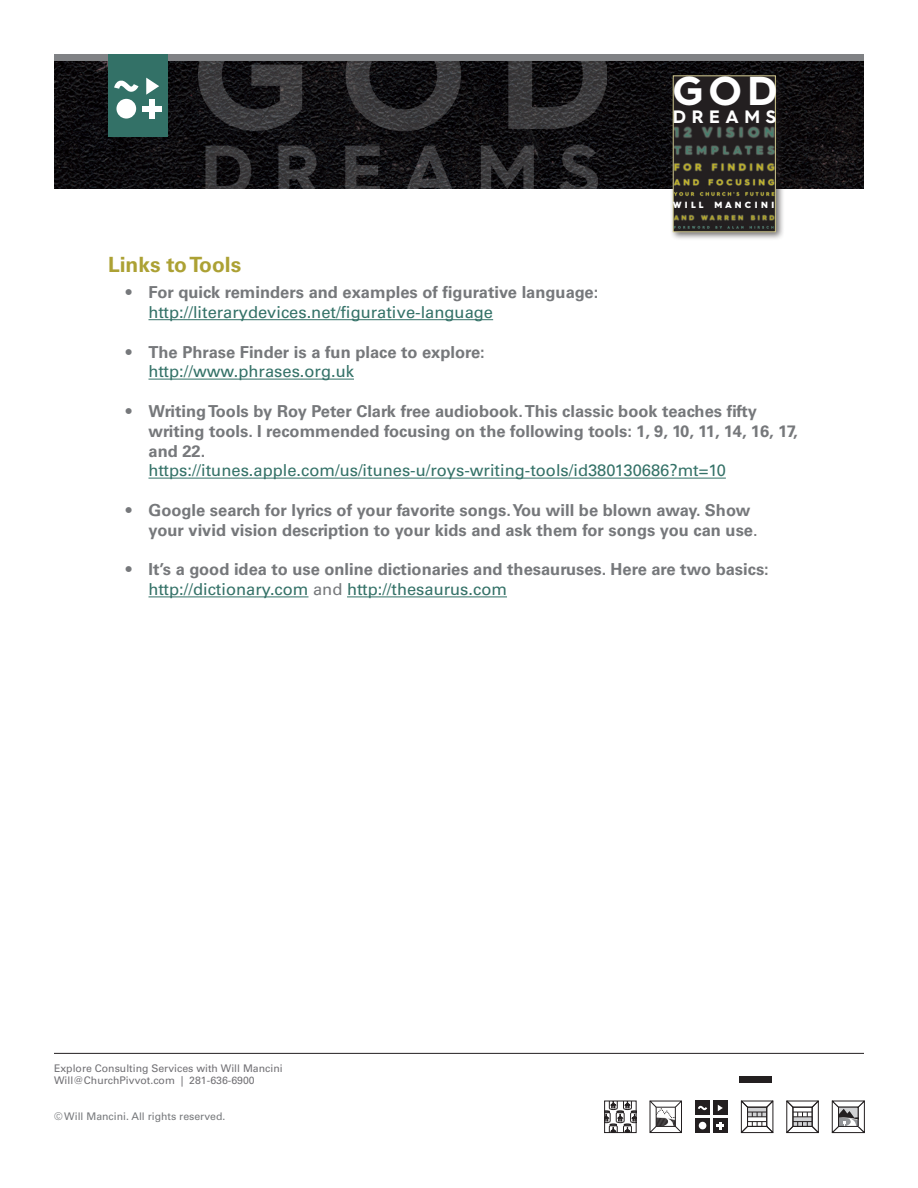
<style>
.page{position:relative;width:918px;height:1188px;background:#fff}
.page>*{position:absolute;margin:0;border:0;box-sizing:border-box;transform-origin:0 0}
.t1{font:700 40.5px "Hurme Geometric Sans 4";color:#fff}
.t2{font:700 21px "Univers LT Std";color:#aca134}
.t3{font:700 18px "Hurme Geometric Sans 4";letter-spacing:.31em;color:#fff}
.t4{font:700 16.5px/19.8px "Univers LT Std";color:#76787b}
.t5{font:16.5px "Univers LT Std";color:#337167}
.t6{font:10.5px/12.8px "Univers LT Std";color:#717074}
.t7{font:10.5px "Univers LT Std";color:#76787b}
.t8{font:900 9px "Hurme Geometric Sans 4";color:#fff}
.s1{font-weight:400}
.s2{color:#76787b}
</style>
<div class="page">
<hr style="left:148px;top:319px;width:345px;height:1px;background:#337167">
<hr style="left:148px;top:379px;width:206px;height:1px;background:#337167">
<hr style="left:148px;top:478px;width:578px;height:1px;background:#337167">
<hr style="left:148px;top:596px;width:161px;height:1px;background:#337167">
<hr style="left:347px;top:596px;width:160px;height:1px;background:#337167">
<hr style="left:54px;top:1053px;width:810px;height:1px;background:#231f20">
<svg style="left:831px;top:1100px;width:34px;height:34px"></svg>
<div style="left:838px;top:1107px;width:20px;height:20px;border:1px solid #231f20"></div>
<svg style="left:695px;top:1118px;width:15px;height:15px"></svg>
<div style="left:713px;top:1118px;width:15px;height:15px;background:#231f20"></div>
<div style="left:713px;top:1101px;width:15px;height:14px;background:#231f20"></div>
<svg style="left:717px;top:1122px;width:7px;height:7px"></svg>
<div style="left:699px;top:1122px;width:7px;height:7px;background:#fff;border-radius:50%"></div>
<svg style="left:718px;top:1105px;width:5px;height:6px"></svg>
<div style="left:695px;top:1101px;width:15px;height:14px;background:#231f20"></div>
<svg style="left:698px;top:1106px;width:9px;height:4px"></svg>
<svg style="left:606px;top:1103px;width:28px;height:28px"></svg>
<div style="left:604px;top:1101px;width:32px;height:32px;border:1px solid #231f20"></div>
<svg style="left:740px;top:1100px;width:34px;height:34px"></svg>
<svg style="left:649px;top:1100px;width:33px;height:34px"></svg>
<svg style="left:786px;top:1100px;width:33px;height:34px"></svg>
<img style="left:54px;top:61px;width:810px;height:128px">
<img style="left:198px;top:61px;width:409px;height:128px">
<div style="left:54px;top:54px;width:810px;height:7px;background:#808285"></div>
<div style="left:108px;top:54px;width:60px;height:82px;background:#337167"></div>
<svg style="left:114px;top:80px;width:25px;height:12px"></svg>
<svg style="left:146px;top:78px;width:13px;height:17px"></svg>
<div style="left:116px;top:99px;width:20px;height:20px;background:#fff;border-radius:50%"></div>
<div style="left:143px;top:106px;width:19px;height:5px;background:#fff"></div>
<div style="left:149px;top:99px;width:6px;height:19px;background:#fff"></div>
<div style="left:669px;top:72px;width:115px;height:169px;background:#231f20;opacity:.65"></div>
<img style="left:675px;top:77px;width:99px;height:153px">
<div style="left:673px;top:75px;width:103px;height:157px;border:1px solid #d0c88e"></div>
<div style="left:740px;top:1077px;width:32px;height:6px;background:#231f20"></div>
<p class="t1" style="left:673px;top:62px;width:106px">GOD</p>
<p class="t3" style="left:673px;top:104px;width:105px">DREAMS</p>
<p class="t8" style="left:673px;top:199px;width:32px">W I L L</p>
<p class="t8" style="left:714px;top:199px;width:61px">M A N C I N I</p>
<p class="t2" style="left:108px;top:252px;width:135px">Links to Tools</p>
<p class="t4" style="left:126px;top:283px;width:474px"><span class="s1">•</span> For quick reminders and examples of figurative language:</p>
<p class="t5" style="left:148px;top:302px;width:346px">http://literarydevices.net/figurative-language</p>
<p class="t4" style="left:126px;top:342px;width:360px"><span class="s1">•</span> The Phrase Finder is a fun place to explore:</p>
<p class="t5" style="left:148px;top:362px;width:207px">http://www.phrases.org.uk</p>
<p class="t4" style="left:148px;top:401px;width:651px;text-indent:-23px"><span class="s1">•</span> Writing Tools by Roy Peter Clark free audiobook. This classic book teaches fifty writing tools. I recommended focusing on the following tools: 1, 9, 10, 11, 14, 16, 17, and 22.</p>
<p class="t5" style="left:148px;top:461px;width:579px">https://itunes.apple.com/us/itunes-u/roys-writing-tools/id380130686?mt=10</p>
<p class="t4" style="left:126px;top:500px;width:626px"><span class="s1">•</span> Google search for lyrics of your favorite songs. You will be blown away. Show</p>
<p class="t4" style="left:149px;top:520px;width:611px">your vivid vision description to your kids and ask them for songs you can use<span class="s1">.</span></p>
<p class="t4" style="left:126px;top:560px;width:645px"><span class="s1">•</span> It’s a good idea to use online dictionaries and thesauruses. Here are two basics:</p>
<p class="t5" style="left:148px;top:580px;width:360px">http://dictionary.com <span class="s2">and</span> http://thesaurus.com</p>
<p class="t6" style="left:54px;top:1062px;width:230px">Explore Consulting Services with Will Mancini<br>Will@ChurchPivvot.com | 281-636-6900</p>
<p class="t7" style="left:54px;top:1110px;width:173px">© Will Mancini. All rights reserved.</p>
</div>
